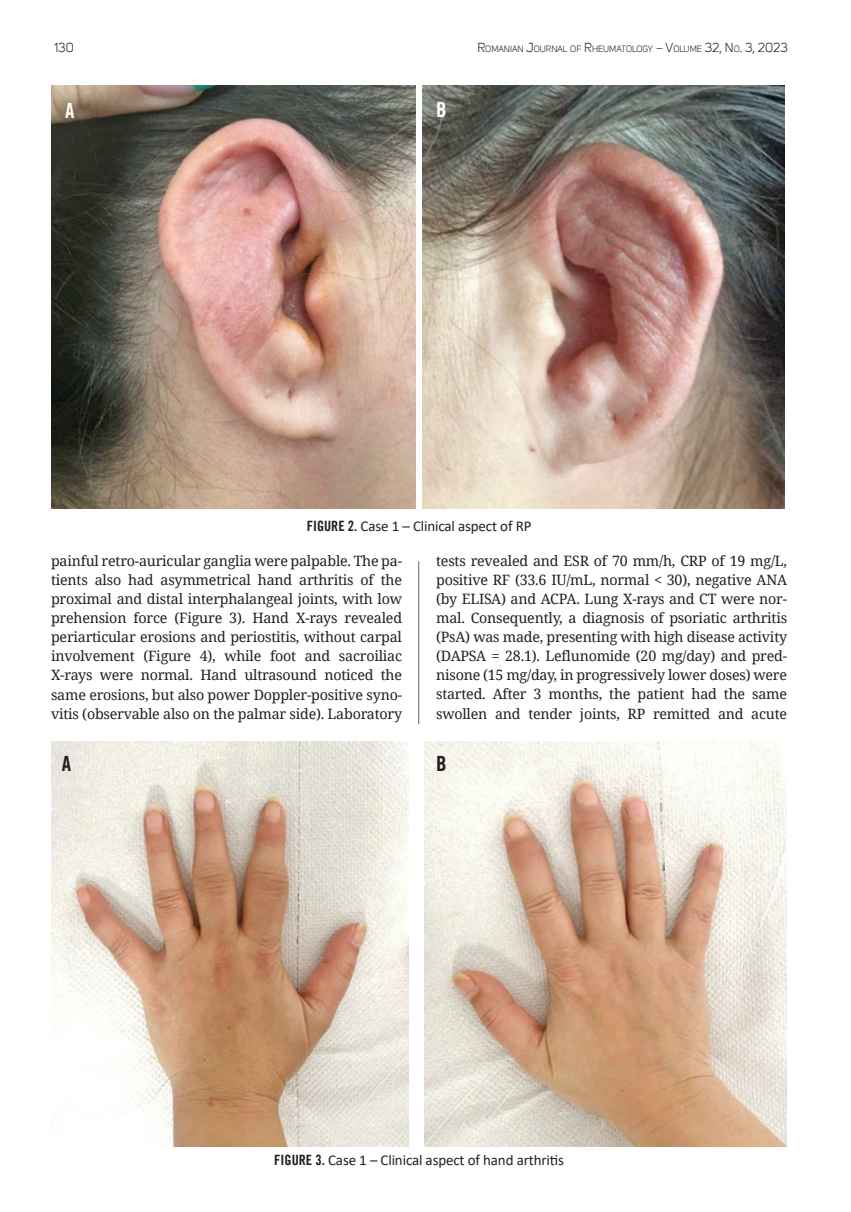
<style>
.page{position:relative;width:851px;height:1212px;background:#fff}
.page>*{position:absolute;margin:0;border:0;box-sizing:border-box;transform-origin:0 0}
.t1{font:21px "AA Med Title";color:#fff}
.t2{font:21px "AA Med Title";color:#231f20}
.t3{font:15px "Calibri";letter-spacing:-.01em;color:#231f20}
.t4{font:14.25px/19px "AA Med Star";letter-spacing:-.015em;color:#231f20;text-align:justify}
.t5{font:12.75px "Uni Sans";color:#231f20}
.t6{font:8.85px "Uni Sans";color:#231f20}
.s1{font-size:12.75px}
.s2{font-family:"AA Med Title";font-size:14.25px}
</style>
<div class="page">
<hr style="left:418px;top:561px;width:1px;height:163px;background:#636466">
<img style="left:51px;top:85px;width:364px;height:424px">
<img style="left:422px;top:85px;width:362px;height:424px">
<img style="left:51px;top:742px;width:357px;height:404px">
<img style="left:424px;top:742px;width:362px;height:404px">
<p class="t5" style="left:54px;top:40px;width:21px">130</p>
<p class="t6" style="left:477px;top:44px;width:312px"><span class="s1">R</span>OMANIAN <span class="s1">J</span>OURNAL OF <span class="s1">R</span>HEUMATOLOGY <span class="s1">– V</span>OLUME <span class="s1">32, N</span> O<span class="s1">. 3,</span> <span class="s1">2023</span></p>
<h1 class="t1" style="left:65px;top:98px;width:11px">A</h1>
<h1 class="t1" style="left:436px;top:97px;width:12px">B</h1>
<p class="t3" style="left:307px;top:516px;width:226px"><span class="s2">FIGURE 2.</span> Case 1 – Clinical aspect of RP</p>
<p class="t4" style="left:51px;top:551px;width:352px">painful retro-auricular ganglia were palpable. The pa&shy;tients also had asymmetrical hand arthritis of the proximal and distal interphalangeal joints, with low prehension force (Figure 3). Hand X-rays revealed periarticular erosions and periostitis, without carpal involvement (Figure 4), while foot and sacroiliac X-rays were normal. Hand ultrasound noticed the same erosions, but also power Doppler-positive syno&shy;vitis (observable also on the palmar side). Laboratory</p>
<p class="t4" style="left:436px;top:551px;width:352px">tests revealed and ESR of 70 mm/h, CRP of 19 mg/L, positive RF (33.6 IU/mL, normal &lt; 30), negative ANA (by ELISA) and ACPA. Lung X-rays and CT were nor&shy;mal. Consequently, a diagnosis of psoriatic arthritis (PsA) was made, presenting with high disease activity (DAPSA = 28.1). Leflunomide (20 mg/day) and pred&shy;nisone (15 mg/day, in progressively lower doses) were started. After 3 months, the patient had the same swollen and tender joints, RP remitted and acute</p>
<h1 class="t2" style="left:62px;top:751px;width:11px">A</h1>
<h1 class="t2" style="left:436px;top:751px;width:12px">B</h1>
<p class="t3" style="left:274px;top:1150px;width:291px"><span class="s2">FIGURE 3.</span> Case 1 – Clinical aspect of hand arthritis</p>
</div>
